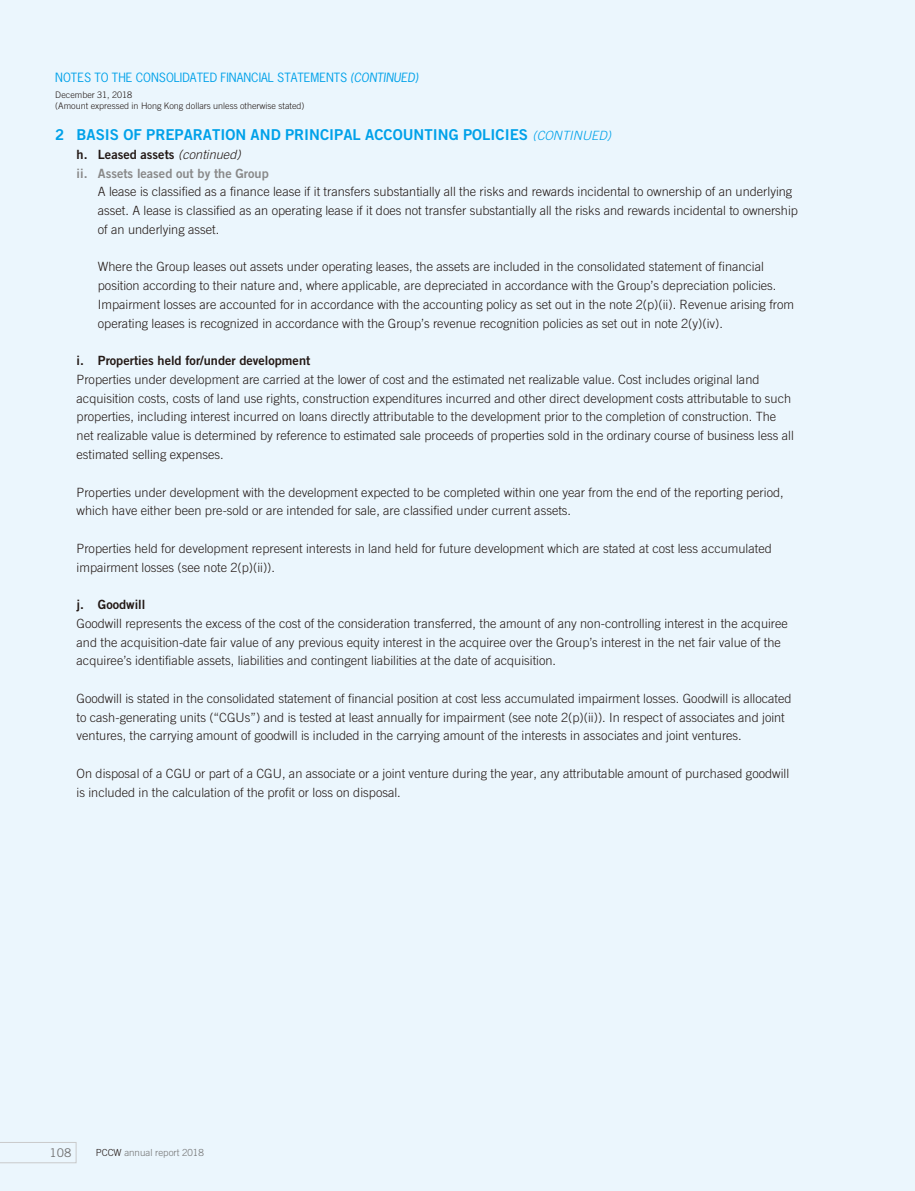
<style>
.page{position:relative;width:915px;height:1191px;background:#fff}
.page>*{position:absolute;margin:0;border:0;box-sizing:border-box;transform-origin:0 0}
.t1{font:15px "Trade Gothic LT Std Bd 2";color:#00a1e9}
.t2{font:300 12.75px/18.8px "Trade Gothic LT Std";color:#231916}
.t3{font:12.75px/18.8px "Trade Gothic LT Std Bd 2";color:#898989}
.t4{font:12.75px "Trade Gothic LT Std Bd 2";color:#231916}
.t5{font:italic 300 12.75px "Trade Gothic LT Std";color:#00a1e9}
.t6{font:12px "News Gothic Std";color:#00a1e9}
.t7{font:12px "Trade Gothic LT Std";color:#727272}
.t8{font:300 9.75px "Trade Gothic LT Std";color:#727272}
.t9{font:300 9px/11.2px "Trade Gothic LT Std";color:#231916}
.s1{font-style:italic}
.s2{color:#231916}
.s3{font-family:"Trade Gothic LT Std";font-weight:300;font-style:italic;color:#231916}
</style>
<div class="page">
<div style="left:0;top:0;width:914px;height:1191px;background:#ebf6fd"></div>
<svg style="left:0;top:1142px;width:76px;height:21px"></svg>
<p class="t6" style="left:55px;top:70px;width:364px">NOTES TO THE CONSOLIDATED FINANCIAL STATEMENTS <span class="s1">(CONTINUED)</span></p>
<p class="t9" style="left:55px;top:89px;width:251px">December 31, 2018<br>(Amount expressed in Hong Kong dollars unless otherwise stated)</p>
<p class="t1" style="left:55px;top:125px;width:20px">2 BASIS</p>
<p class="t1" style="left:123px;top:125px;width:52px">OF PREPA</p>
<p class="t1" style="left:193px;top:125px;width:20px">RATION</p>
<p class="t1" style="left:250px;top:125px;width:11px">AND</p>
<p class="t1" style="left:285px;top:125px;width:28px">PRINCIPA</p>
<p class="t1" style="left:352px;top:125px;width:23px">L ACCO</p>
<p class="t1" style="left:402px;top:125px;width:21px">UNTING</p>
<p class="t1" style="left:463px;top:125px;width:36px">POLICIES</p>
<p class="t5" style="left:532px;top:128px;width:14px">(continued</p>
<p class="t5" style="left:606px;top:128px;width:6px">)</p>
<p class="t3" style="left:77px;top:145px;width:194px"><span class="s2">h. Leased assets</span> <span class="s3">(continued)<br></span>ii. Assets leased out by the Group</p>
<p class="t2" style="left:98px;top:182px;width:701px">A lease is classified as a finance lease if it transfers substantially all the risks and rewards incidental to ownership of an underlying asset. A lease is classified as an operating lease if it does not transfer substantially all the risks and rewards incidental to ownership of an underlying asset.</p>
<p class="t2" style="left:98px;top:257px;width:697px">Where the Group leases out assets under operating leases, the assets are included in the consolidated statement of financial position according to their nature and, where applicable, are depreciated in accordance with the Group’s depreciation policies.<br>Impairment losses are accounted for in accordance with the accounting policy as set out in the note 2(p)(ii). Revenue arising from operating leases is recognized in accordance with the Group’s revenue recognition policies as set out in note 2(y)(iv).</p>
<p class="t4" style="left:77px;top:353px;width:235px">i. Properties held for/under development</p>
<p class="t2" style="left:77px;top:370px;width:718px">Properties under development are carried at the lower of cost and the estimated net realizable value. Cost includes original land acquisition costs, costs of land use rights, construction expenditures incurred and other direct development costs attributable to such properties, including interest incurred on loans directly attributable to the development prior to the completion of construction. The net realizable value is determined by reference to estimated sale proceeds of properties sold in the ordinary course of business less all estimated selling expenses.</p>
<p class="t2" style="left:77px;top:482px;width:708px">Properties under development with the development expected to be completed within one year from the end of the reporting period, which have either been pre-sold or are intended for sale, are classified under current assets.</p>
<p class="t2" style="left:77px;top:539px;width:696px">Properties held for development represent interests in land held for future development which are stated at cost less accumulated impairment losses (see note 2(p)(ii)).</p>
<p class="t4" style="left:77px;top:596px;width:70px">j. Goodwill</p>
<p class="t2" style="left:77px;top:614px;width:712px">Goodwill represents the excess of the cost of the consideration transferred, the amount of any non-controlling interest in the acquiree and the acquisition-date fair value of any previous equity interest in the acquiree over the Group’s interest in the net fair value of the acquiree’s identifiable assets, liabilities and contingent liabilities at the date of acquisition.</p>
<p class="t2" style="left:77px;top:689px;width:716px">Goodwill is stated in the consolidated statement of financial position at cost less accumulated impairment losses. Goodwill is allocated to cash-generating units (“CGUs”) and is tested at least annually for impairment (see note 2(p)(ii)). In respect of associates and joint ventures, the carrying amount of goodwill is included in the carrying amount of the interests in associates and joint ventures.</p>
<p class="t2" style="left:77px;top:764px;width:713px">On disposal of a CGU or part of a CGU, an associate or a joint venture during the year, any attributable amount of purchased goodwill is included in the calculation of the profit or loss on disposal.</p>
<p class="t7" style="left:49px;top:1145px;width:23px">108</p>
<p class="t8" style="left:96px;top:1146px;width:109px"><span class="s2">PCCW</span> annual report 2018</p>
</div>
